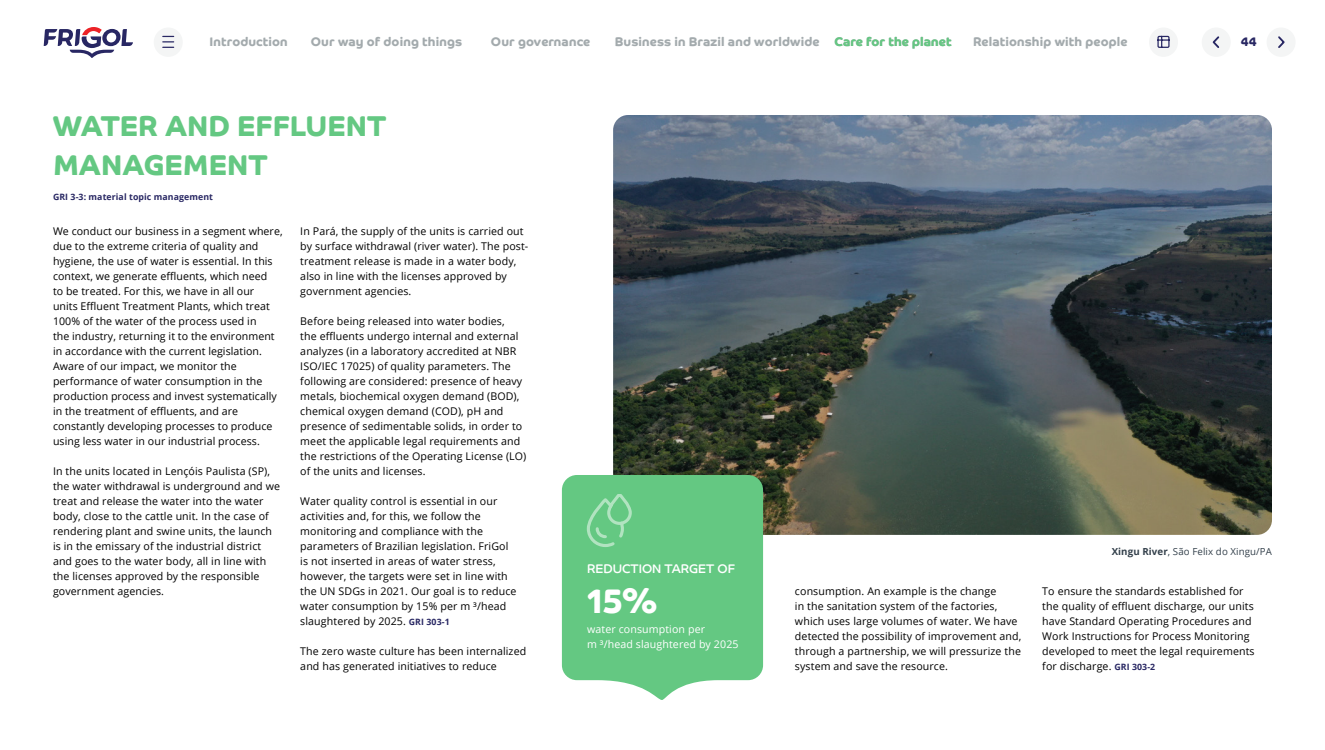
<style>
.page{position:relative;width:1325px;height:750px;background:#fff}
.page>*{position:absolute;margin:0;border:0;box-sizing:border-box;transform-origin:0 0}
.t1{font:700 34.12px "Co Headline";color:#fff}
.t2{font:700 28.75px/38.8px "Co Headline";color:#64c882}
.t3{font:700 12.5px "Co Headline";letter-spacing:.01em;color:#a3aaad}
.t4{font:12.5px "Co Headline";color:#fff}
.t5{font:700 12.5px "Co Headline";color:#282763}
.t6{font:10.62px/15px "Open Sans";letter-spacing:.01em;color:#000}
.t7{font:10.62px/15px "Open Sans";letter-spacing:.01em;color:#fff}
.t8{font:9.75px "Open Sans";letter-spacing:.01em;color:#33404b}
.t9{font:700 8.75px "Open Sans";letter-spacing:.01em;color:#282763}
.s1{font-weight:700;font-size:8.75px;color:#282763}
.s2{font-weight:700}
</style>
<div class="page">
<img style="left:613px;top:115px;width:659px;height:420px">
<svg style="left:562px;top:475px;width:201px;height:225px;background:#70cc8b"></svg>
<svg style="left:585px;top:494px;width:48px;height:54px;background:#74cd8f"></svg>
<svg style="left:44px;top:27px;width:89px;height:31px"></svg>
<div style="left:1202px;top:28px;width:29px;height:29px;background:#f4f5f5;border-radius:50%"></div>
<svg style="left:1212px;top:36px;width:8px;height:12px"></svg>
<div style="left:154px;top:28px;width:29px;height:29px;background:#f4f5f5;border-radius:50%"></div>
<svg style="left:163px;top:36px;width:11px;height:12px"></svg>
<div style="left:1149px;top:28px;width:29px;height:29px;background:#f4f5f5;border-radius:50%"></div>
<svg style="left:1157px;top:35px;width:13px;height:13px"></svg>
<div style="left:1267px;top:28px;width:29px;height:29px;background:#f4f5f5;border-radius:50%"></div>
<svg style="left:1278px;top:36px;width:7px;height:12px"></svg>
<p class="t3" style="left:210px;top:34px;width:80px">Introduction</p>
<p class="t3" style="left:311px;top:34px;width:153px">Our way of doing things</p>
<p class="t3" style="left:491px;top:34px;width:101px">Our governance</p>
<p class="t3" style="left:615px;top:34px;width:338px">Business in Brazil and worldwide Care for the planet</p>
<p class="t3" style="left:973px;top:34px;width:156px">Relationship with people</p>
<p class="t5" style="left:1241px;top:35px;width:17px">44</p>
<h2 class="t2" style="left:53px;top:107px;width:335px">WATER AND EFFLUENT<br>MANAGEMENT</h2>
<p class="t9" style="left:53px;top:191px;width:161px">GRI 3-3: material topic management</p>
<p class="t6" style="left:53px;top:223px;width:231px">We conduct our business in a segment where, due to the extreme criteria of quality and hygiene, the use of water is essential. In this context, we generate effluents, which need<br>to be treated. For this, we have in all our<br>units Effluent Treatment Plants, which treat 100% of the water of the process used in<br>the industry, returning it to the environment in accordance with the current legislation.<br>Aware of our impact, we monitor the performance of water consumption in the production process and invest systematically in the treatment of effluents, and are constantly developing processes to produce using less water in our industrial process.</p>
<p class="t6" style="left:53px;top:463px;width:229px">In the units located in Lençóis Paulista (SP), the water withdrawal is underground and we treat and release the water into the water body, close to the cattle unit. In the case of rendering plant and swine units, the launch is in the emissary of the industrial district and goes to the water body, all in line with the licenses approved by the responsible government agencies.</p>
<p class="t6" style="left:300px;top:223px;width:230px">In Pará, the supply of the units is carried out by surface withdrawal (river water). The post&shy;treatment release is made in a water body, also in line with the licenses approved by government agencies.</p>
<p class="t6" style="left:300px;top:313px;width:228px">Before being released into water bodies,<br>the effluents undergo internal and external analyzes (in a laboratory accredited at NBR ISO/IEC 17025) of quality parameters. The following are considered: presence of heavy metals, biochemical oxygen demand (BOD), chemical oxygen demand (COD), pH and presence of sedimentable solids, in order to meet the applicable legal requirements and the restrictions of the Operating License (LO) of the units and licenses.</p>
<p class="t6" style="left:300px;top:493px;width:218px">Water quality control is essential in our activities and, for this, we follow the monitoring and compliance with the parameters of Brazilian legislation. FriGol is not inserted in areas of water stress, however, the targets were set in line with the UN SDGs in 2021. Our goal is to reduce water consumption by 15% per m ³/head slaughtered by 2025. <span class="s1">GRI 303-1</span></p>
<p class="t6" style="left:300px;top:643px;width:227px">The zero waste culture has been internalized and has generated initiatives to reduce</p>
<p class="t4" style="left:587px;top:561px;width:149px">REDUCTION TARGET OF</p>
<h1 class="t1" style="left:587px;top:581px;width:72px">15%</h1>
<p class="t7" style="left:587px;top:621px;width:153px">water consumption per<br>m ³/head slaughtered by 2025</p>
<p class="t8" style="left:1112px;top:544px;width:162px"><span class="s2">Xingu River</span>, São Felix do Xingu/PA</p>
<p class="t6" style="left:795px;top:583px;width:228px">consumption. An example is the change<br>in the sanitation system of the factories, which uses large volumes of water. We have detected the possibility of improvement and, through a partnership, we will pressurize the system and save the resource.</p>
<p class="t6" style="left:1042px;top:583px;width:214px">To ensure the standards established for the quality of effluent discharge, our units have Standard Operating Procedures and Work Instructions for Process Monitoring developed to meet the legal requirements for discharge. <span class="s1">GRI 303-2</span></p>
</div>
